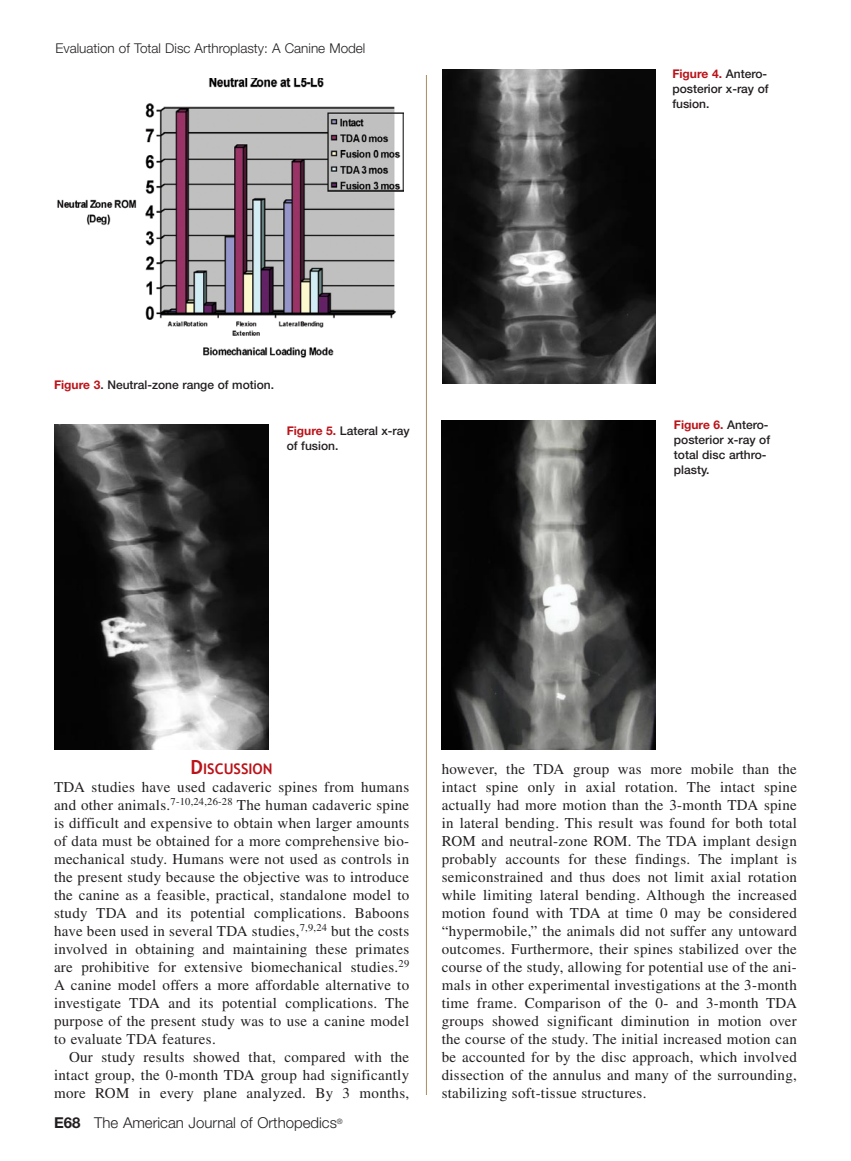
<style>
.page{position:relative;width:851px;height:1161px;background:#fff}
.page>*{position:absolute;margin:0;border:0;box-sizing:border-box;transform-origin:0 0}
.t1{font:15px/18px "Times";letter-spacing:.02em;color:#231f20;text-align:justify}
.t2{font:300 15px "Helvetica Neue";color:#231f20}
.t3{font:700 15px "Helvetica Neue";color:#231f20}
.t4{font:700 14.7px "Trebuchet MS";color:#ba1319}
.t5{font:300 13.5px "Helvetica Neue";color:#231f20}
.t6{font:500 12px/15px "Helvetica Neue";color:#231f20}
.t7{font:300 7.35px "Helvetica Neue";color:#231f20}
.s1{font-weight:700;color:#ba1319}
.s2{font-size:19.5px}
.s3{font-weight:700}
</style>
<div class="page">
<hr style="left:426px;top:75px;width:1px;height:1020px;background:#ab8d60">
<img style="left:57px;top:78px;width:346px;height:280px">
<img style="left:442px;top:69px;width:214px;height:315px">
<img style="left:441px;top:420px;width:214px;height:330px">
<img style="left:54px;top:424px;width:214px;height:326px">
<p class="t5" style="left:56px;top:40px;width:311px">Evaluation of Total Disc Arthroplasty: A Canine Model</p>
<p class="t6" style="left:54px;top:377px;width:221px"><span class="s1">Figure 3</span>. Neutral-zone range of motion.</p>
<p class="t6" style="left:672px;top:66px;width:98px"><span class="s1">Figure 4.</span> Antero&shy;posterior x-ray of fusion.</p>
<p class="t6" style="left:286px;top:423px;width:124px"><span class="s1">Figure 5.</span> Lateral x-ray of fusion.</p>
<p class="t6" style="left:674px;top:417px;width:98px"><span class="s1">Figure 6.</span> Antero&shy;posterior x-ray of total disc arthro&shy;plasty.</p>
<p class="t4" style="left:191px;top:760px;width:83px"><span class="s2">D</span>ISCUSSION</p>
<p class="t1" style="left:54px;top:778px;width:357px">TDA studies have used cadaveric spines from humans and other animals.<sup>7-10,24,26-28</sup> The human cadaveric spine is difficult and expensive to obtain when larger amounts of data must be obtained for a more comprehensive bio&shy;mechanical study. Humans were not used as controls in the present study because the objective was to introduce the canine as a feasible, practical, standalone model to study TDA and its potential complications. Baboons have been used in several TDA studies,<sup>7,9,24</sup> but the costs involved in obtaining and maintaining these primates are prohibitive for extensive biomechanical studies.<sup>29<br></sup>A canine model offers a more affordable alternative to investigate TDA and its potential complications. The purpose of the present study was to use a canine model to evaluate TDA features.</p>
<p class="t1" style="left:54px;top:1048px;width:357px;text-indent:15px">Our study results showed that, compared with the intact group, the 0-month TDA group had significantly more ROM in every plane analyzed. By 3 months,</p>
<p class="t2" style="left:54px;top:1113px;width:290px"><span class="s3">E68</span> The American Journal of Orthopedics<sup>®</sup></p>
<p class="t3" style="left:74px;top:1115px;width:10px">6</p>
<p class="t7" style="left:338px;top:1119px;width:7px">®</p>
<p class="t1" style="left:441px;top:760px;width:357px">however, the TDA group was more mobile than the intact spine only in axial rotation. The intact spine actually had more motion than the 3-month TDA spine in lateral bending. This result was found for both total ROM and neutral-zone ROM. The TDA implant design probably accounts for these findings. The implant is semiconstrained and thus does not limit axial rotation while limiting lateral bending. Although the increased motion found with TDA at time 0 may be considered “hypermobile,” the animals did not suffer any untoward outcomes. Furthermore, their spines stabilized over the course of the study, allowing for potential use of the ani&shy;mals in other experimental investigations at the 3-month time frame. Comparison of the 0- and 3-month TDA groups showed significant diminution in motion over the course of the study. The initial increased motion can be accounted for by the disc approach, which involved dissection of the annulus and many of the surrounding, stabilizing soft-tissue structures.</p>
</div>
